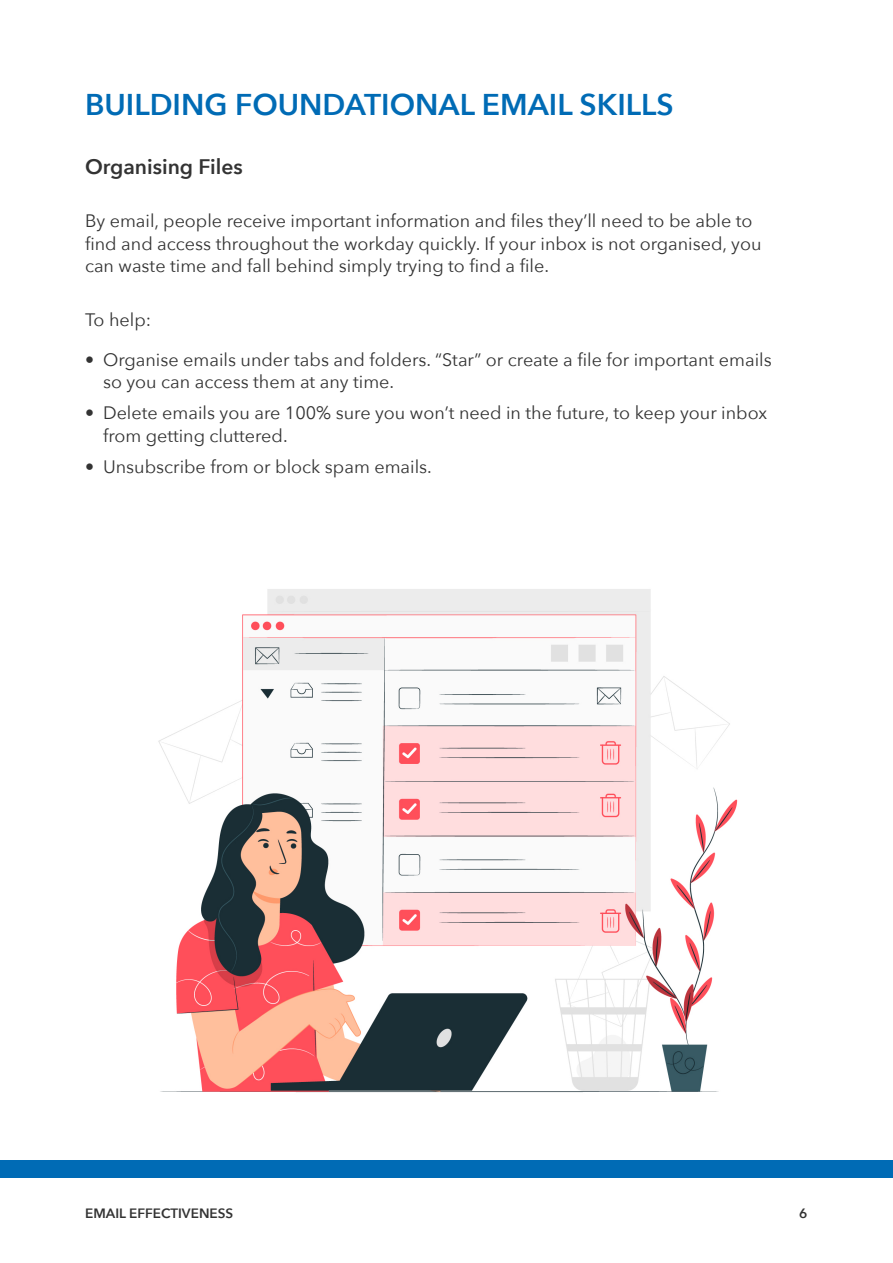
<style>
.page{position:relative;width:893px;height:1263px;background:#fff}
.page>*{position:absolute;margin:0;border:0;box-sizing:border-box;transform-origin:0 0}
.t1{font:600 30px "Avenir Next";color:#006bb5}
.Subhead_1{font:600 21px "Avenir Next";color:#333}
.t2{font:18px/22.5px "Avenir Next";color:#333}
.t3{font:600 13.5px "Avenir Next";color:#333}
</style>
<div class="page">
<div style="left:0;top:1161px;width:893px;height:17px;background:#006bb5"></div>
<img style="left:158px;top:589px;width:580px;height:504px">
<p class="t1" style="left:85px;top:79px;width:590px">BUILDING FOUNDATIONAL EMAIL SKILLS</p>
<p class="Subhead_1" style="left:85px;top:149px;width:159px">Organising Files</p>
<p class="t2" style="left:85px;top:209px;width:678px">By email, people receive important information and files they’ll need to be able to find and access throughout the workday quickly. If your inbox is not organised, you can waste time and fall behind simply trying to find a file.</p>
<p class="t2" style="left:85px;top:308px;width:68px">To help:</p>
<p class="t2" style="left:103px;top:347px;width:670px;text-indent:-18px">• Organise emails under tabs and folders. “Star” or create a file for important emails so you can access them at any time.</p>
<p class="t2" style="left:103px;top:401px;width:666px;text-indent:-18px">• Delete emails you are 100% sure you won’t need in the future, to keep your inbox from getting cluttered.</p>
<p class="t2" style="left:85px;top:454px;width:348px">• Unsubscribe from or block spam emails.</p>
<p class="t3" style="left:85px;top:1202px;width:149px">EMAIL EFFECTIVENESS</p>
<p class="t3" style="left:799px;top:1202px;width:10px">6</p>
</div>
